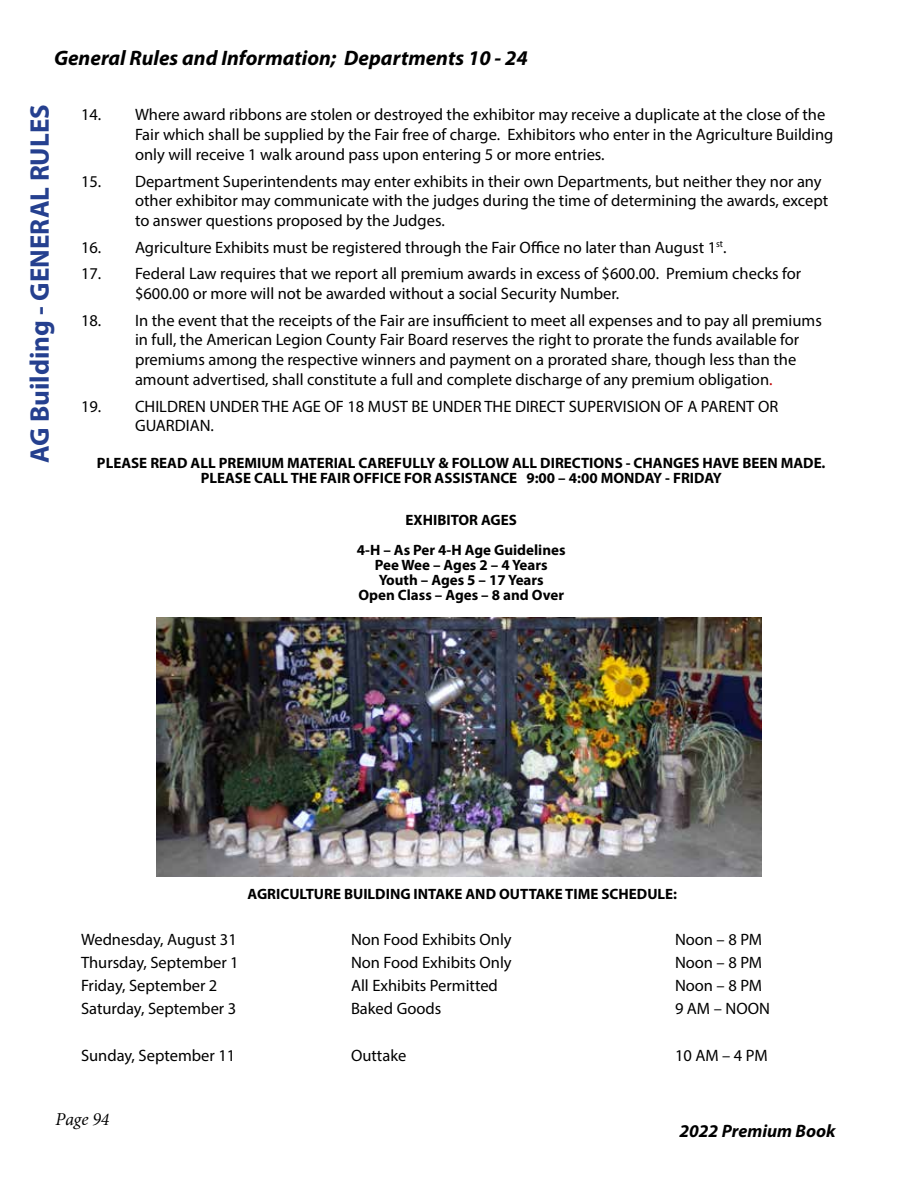
<style>
.page{position:relative;width:918px;height:1188px;background:#fff}
.page>*{position:absolute;margin:0;border:0;box-sizing:border-box;transform-origin:0 0}
.t1{font:700 27px "Myriad Pro";color:#25408f}
.t2{font:italic 700 21px "Myriad Pro";color:#000}
.t3{font:italic 700 18px "Myriad Pro";color:#000}
.t4{font:italic 18px "Minion Cyr";color:#000}
.t5{font:16.5px/19.8px "Myriad Pro";color:#000}
.t6{font:700 15px/15px "Myriad Pro";color:#000;text-align:center}
.s1{color:#c00000}
</style>
<div class="page">
<img style="left:157px;top:618px;width:604px;height:259px">
<p class="t2" style="left:54px;top:44px;width:475px">General Rules and Information; Departments 10 - 24</p>
<h1 class="t1" style="left:22px;top:463px;width:360px;rotate:-90deg">AG Building - GENERAL RULES</h1>
<p class="t5" style="left:135px;top:105px;width:700px;text-indent:-54px">14. Where award ribbons are stolen or destroyed the exhibitor may receive a duplicate at the close of the<br>Fair which shall be supplied by the Fair free of charge. Exhibitors who enter in the Agriculture Building only will receive 1 walk around pass upon entering 5 or more entries.</p>
<p class="t5" style="left:135px;top:171px;width:695px;text-indent:-54px">15. Department Superintendents may enter exhibits in their own Departments, but neither they nor any other exhibitor may communicate with the judges during the time of determining the awards, except to answer questions proposed by the Judges.</p>
<p class="t5" style="left:81px;top:237px;width:647px">16. Agriculture Exhibits must be registered through the Fair Office no later than August 1<sup>st</sup>.</p>
<p class="t5" style="left:135px;top:264px;width:668px;text-indent:-54px">17. Federal Law requires that we report all premium awards in excess of $600.00. Premium checks for $600.00 or more will not be awarded without a social Security Number.</p>
<p class="t5" style="left:135px;top:310px;width:688px;text-indent:-54px">18. In the event that the receipts of the Fair are insufficient to meet all expenses and to pay all premiums in full, the American Legion County Fair Board reserves the right to prorate the funds available for premiums among the respective winners and payment on a prorated share, though less than the amount advertised, shall constitute a full and complete discharge of any premium obligation<span class="s1">.</span></p>
<p class="t5" style="left:135px;top:396px;width:645px;text-indent:-54px">19. CHILDREN UNDER THE AGE OF 18 MUST BE UNDER THE DIRECT SUPERVISION OF A PARENT OR<br>GUARDIAN.</p>
<p class="t6" style="left:97px;top:455px;width:730px">PLEASE READ ALL PREMIUM MATERIAL CAREFULLY &amp; FOLLOW ALL DIRECTIONS - CHANGES HAVE BEEN MADE.<br>PLEASE CALL THE FAIR OFFICE FOR ASSISTANCE 9:00 – 4:00 MONDAY - FRIDAY</p>
<p class="t6" style="left:357px;top:504px;width:210px;line-height:30px">EXHIBITOR AGES<br>4-H – As Per 4-H Age Guidelines</p>
<p class="t6" style="left:358px;top:557px;width:207px">Pee Wee – Ages 2 – 4 Years<br>Youth – Ages 5 – 17 Years<br>Open Class – Ages – 8 and Over</p>
<p class="t6" style="left:248px;top:886px;width:431px">AGRICULTURE BUILDING INTAKE AND OUTTAKE TIME SCHEDULE:</p>
<p class="t5" style="left:81px;top:930px;width:157px">Wednesday, August 31</p>
<p class="t5" style="left:351px;top:930px;width:162px">Non Food Exhibits Only</p>
<p class="t5" style="left:675px;top:930px;width:89px">Noon – 8 PM</p>
<p class="t5" style="left:81px;top:953px;width:159px">Thursday, September 1</p>
<p class="t5" style="left:351px;top:953px;width:162px">Non Food Exhibits Only</p>
<p class="t5" style="left:675px;top:953px;width:89px">Noon – 8 PM</p>
<p class="t5" style="left:81px;top:976px;width:138px">Friday, September 2</p>
<p class="t5" style="left:351px;top:976px;width:148px">All Exhibits Permitted</p>
<p class="t5" style="left:675px;top:976px;width:89px">Noon – 8 PM</p>
<p class="t5" style="left:81px;top:999px;width:157px">Saturday, September 3</p>
<p class="t5" style="left:351px;top:999px;width:92px">Baked Goods</p>
<p class="t5" style="left:675px;top:999px;width:96px">9 AM – NOON</p>
<p class="t5" style="left:81px;top:1045px;width:156px">Sunday, September 11</p>
<p class="t5" style="left:351px;top:1045px;width:57px">Outtake</p>
<p class="t5" style="left:675px;top:1045px;width:94px">10 AM – 4 PM</p>
<p class="t4" style="left:55px;top:1111px;width:55px">Page 94</p>
<p class="t3" style="left:679px;top:1119px;width:158px">2022 Premium Book</p>
</div>
